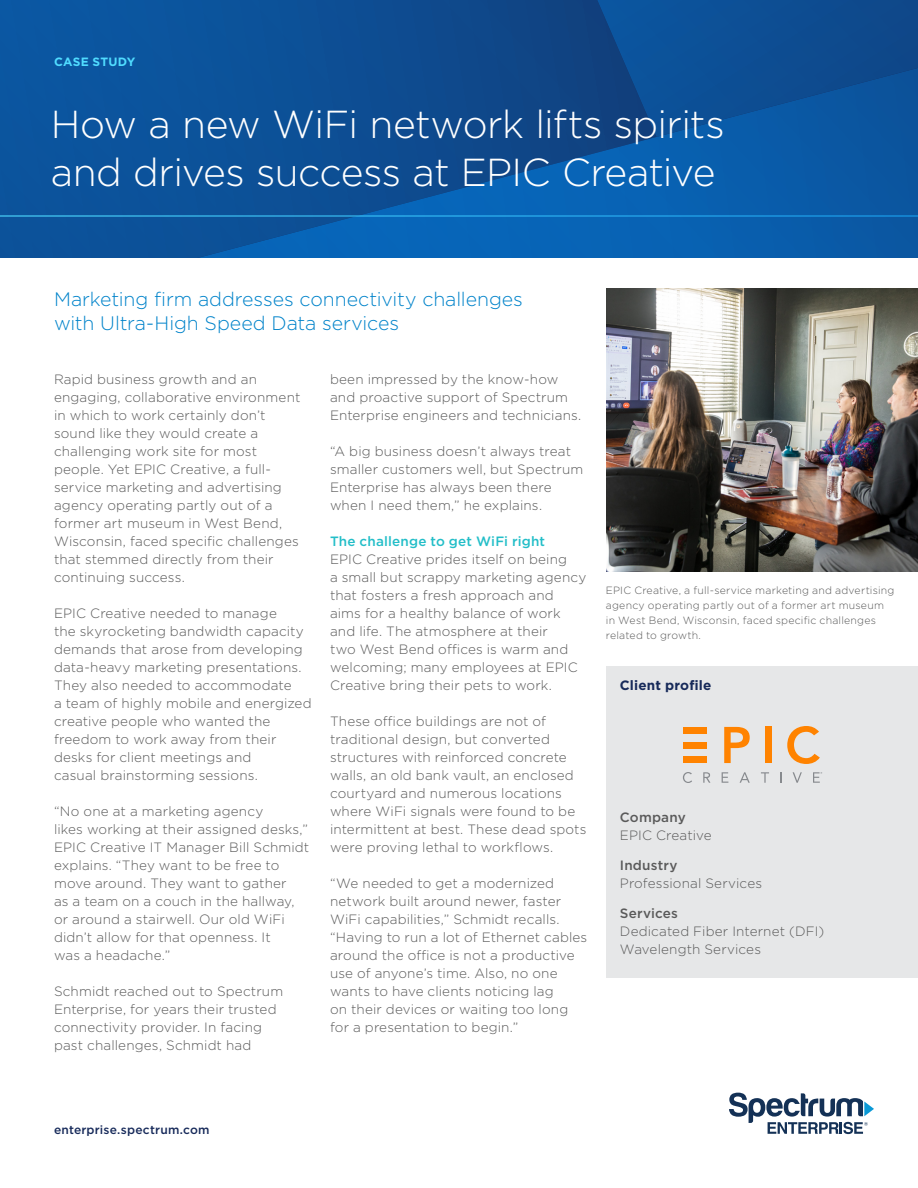
<style>
.page{position:relative;width:918px;height:1188px;background:#fff}
.page>*{position:absolute;margin:0;border:0;box-sizing:border-box;transform-origin:0 0}
.t1{font:300 39px/48px "Gotham";letter-spacing:-.02em;color:#fff}
.t2{font:300 19.5px/24px "Gotham";letter-spacing:-.005em;color:#0083ca}
.t3{font:300 13.5px/18px "Gotham";letter-spacing:.01em;color:#5a5a5a}
.t4{font:500 13.5px "Gotham";letter-spacing:.01em;color:#23bec8}
.t5{font:500 13.5px "Gotham";letter-spacing:.015em;color:#5a5a5a}
.t6{font:700 13.5px "Gotham";letter-spacing:.015em;color:#172a5a}
.t7{font:500 12px "Gotham";letter-spacing:.02em;color:#172a5a}
.t8{font:700 12px "Gotham";letter-spacing:.02em;color:#50dcff}
.t9{font:300 10.5px/15px "Gotham";letter-spacing:.02em;color:#5a5a5a}
</style>
<div class="page">
<svg style="left:0;top:0;width:918px;height:258px;background:#0b529b"></svg>
<div style="left:606px;top:666px;width:312px;height:312px;background:#e6e7e8"></div>
<img style="left:606px;top:288px;width:312px;height:284px">
<div style="left:683px;top:727px;width:24px;height:6px;background:#ff8300"></div>
<div style="left:683px;top:742px;width:24px;height:6px;background:#ff8300"></div>
<div style="left:683px;top:757px;width:24px;height:6px;background:#ff8300"></div>
<svg style="left:724px;top:727px;width:26px;height:36px"></svg>
<div style="left:765px;top:727px;width:7px;height:36px;background:#ff8300"></div>
<svg style="left:787px;top:726px;width:33px;height:38px"></svg>
<svg style="left:683px;top:772px;width:9px;height:11px"></svg>
<svg style="left:703px;top:772px;width:7px;height:11px"></svg>
<svg style="left:722px;top:772px;width:6px;height:11px"></svg>
<svg style="left:740px;top:772px;width:10px;height:11px"></svg>
<svg style="left:761px;top:772px;width:8px;height:11px"></svg>
<svg style="left:793px;top:772px;width:9px;height:11px"></svg>
<svg style="left:813px;top:772px;width:9px;height:11px"></svg>
<hr style="left:0;top:215px;width:918px;height:2px;background:#fff">
<svg style="left:729px;top:1093px;width:145px;height:41px"></svg>
<p class="t8" style="left:54px;top:54px;width:83px">CASE STUDY</p>
<h1 class="t1" style="left:51px;top:99px;width:676px">How a new WiFi network lifts spirits and drives success at EPIC Creative</h1>
<h2 class="t2" style="left:54px;top:287px;width:470px">Marketing firm addresses connectivity challenges with Ultra-High Speed Data services</h2>
<p class="t3" style="left:54px;top:370px;width:248px">Rapid business growth and an engaging, collaborative environment in which to work certainly don’t sound like they would create a challenging work site for most people. Yet EPIC Creative, a full&shy;service marketing and advertising agency operating partly out of a former art museum in West Bend,<br>Wisconsin, faced specific challenges that stemmed directly from their continuing success.</p>
<p class="t3" style="left:54px;top:604px;width:259px">EPIC Creative needed to manage<br>the skyrocketing bandwidth capacity demands that arose from developing data-heavy marketing presentations.<br>They also needed to accommodate<br>a team of highly mobile and energized creative people who wanted the freedom to work away from their desks for client meetings and<br>casual brainstorming sessions.</p>
<p class="t3" style="left:54px;top:802px;width:257px">“No one at a marketing agency<br>likes working at their assigned desks,”<br>EPIC Creative IT Manager Bill Schmidt explains. “They want to be free to move around. They want to gather<br>as a team on a couch in the hallway, or around a stairwell. Our old WiFi didn’t allow for that openness. It<br>was a headache.”</p>
<p class="t3" style="left:54px;top:982px;width:231px">Schmidt reached out to Spectrum Enterprise, for years their trusted connectivity provider. In facing past challenges, Schmidt had</p>
<p class="t3" style="left:330px;top:370px;width:253px">been impressed by the know-how and proactive support of Spectrum<br>Enterprise engineers and technicians.</p>
<p class="t3" style="left:330px;top:442px;width:255px">“A big business doesn’t always treat smaller customers well, but Spectrum Enterprise has always been there when I need them,” he explains.</p>
<p class="t4" style="left:330px;top:532px;width:217px">The challenge to get WiFi right</p>
<p class="t3" style="left:330px;top:550px;width:258px">EPIC Creative prides itself on being<br>a small but scrappy marketing agency that fosters a fresh approach and aims for a healthy balance of work and life. The atmosphere at their<br>two West Bend offices is warm and welcoming; many employees at EPIC Creative bring their pets to work.</p>
<p class="t3" style="left:330px;top:712px;width:258px">These office buildings are not of traditional design, but converted structures with reinforced concrete walls, an old bank vault, an enclosed courtyard and numerous locations where WiFi signals were found to be intermittent at best. These dead spots were proving lethal to workflows.</p>
<p class="t3" style="left:330px;top:874px;width:259px">“We needed to get a modernized network built around newer, faster WiFi capabilities,” Schmidt recalls. “Having to run a lot of Ethernet cables around the office is not a productive use of anyone’s time. Also, no one wants to have clients noticing lag<br>on their devices or waiting too long for a presentation to begin.”</p>
<p class="t9" style="left:606px;top:583px;width:290px">EPIC Creative, a full-service marketing and advertising agency operating partly out of a former art museum in West Bend, Wisconsin, faced specific challenges related to growth.</p>
<p class="t6" style="left:620px;top:676px;width:93px">Client profile</p>
<p class="t5" style="left:620px;top:808px;width:67px">Company</p>
<p class="t3" style="left:620px;top:826px;width:93px">EPIC Creative</p>
<p class="t5" style="left:620px;top:856px;width:59px">Industry</p>
<p class="t3" style="left:620px;top:874px;width:144px">Professional Services</p>
<p class="t5" style="left:620px;top:904px;width:60px">Services</p>
<p class="t3" style="left:620px;top:922px;width:206px">Dedicated Fiber Internet (DFI)<br>Wavelength Services</p>
<p class="t7" style="left:54px;top:1122px;width:157px">enterprise.spectrum.com</p>
</div>
